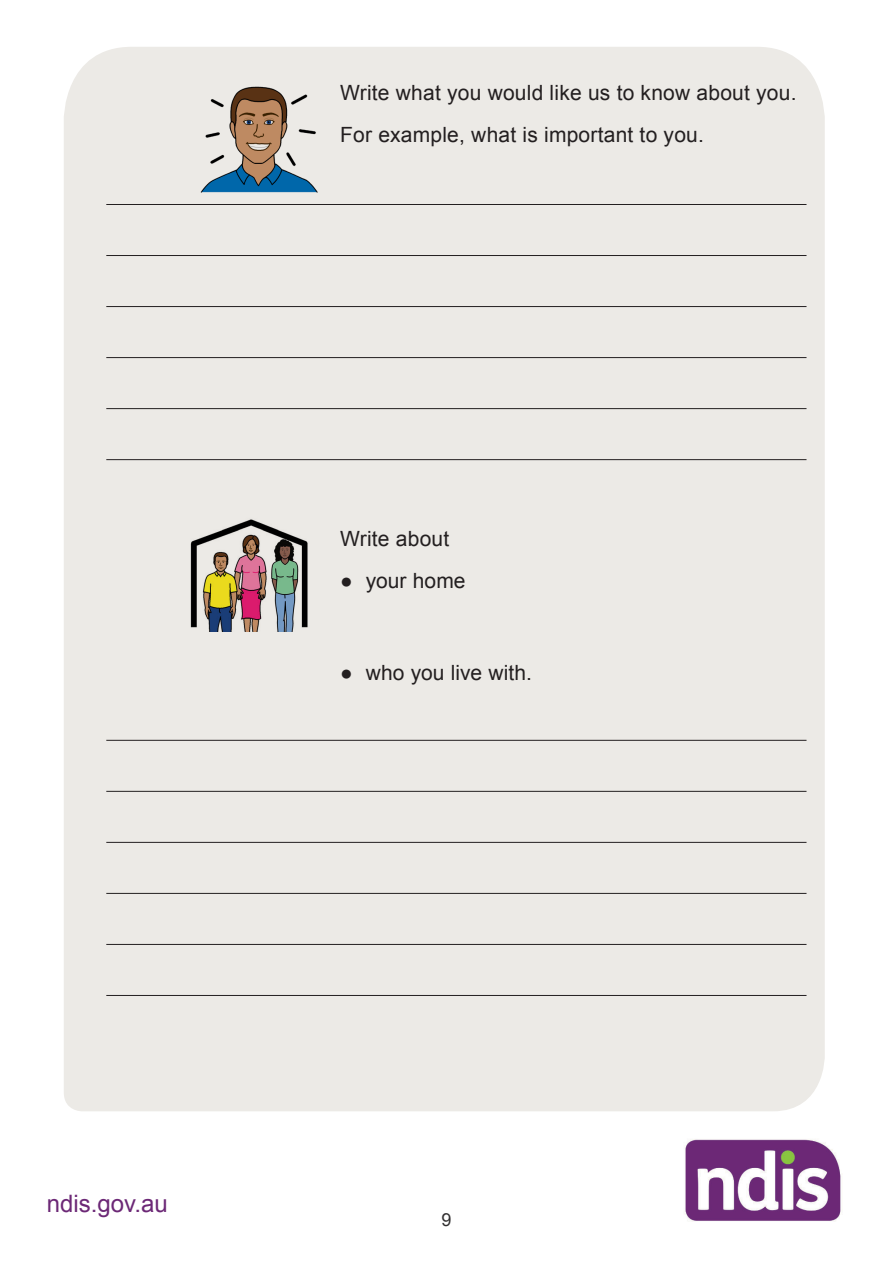
<style>
.page{position:relative;width:893px;height:1263px;background:#fff}
.page>*{position:absolute;margin:0;border:0;box-sizing:border-box;transform-origin:0 0}
.t1{font:24px "Arial";color:#6c2876}
.t2{font:21px/42px "Arial";letter-spacing:.01em;color:#231f20}
.t3{font:18px "Arial";color:#312f30}
</style>
<div class="page">
<img style="left:684px;top:1139px;width:157px;height:83px">
<div style="left:64px;top:47px;width:761px;height:1064px;background:#eceae6"></div>
<img style="left:189px;top:83px;width:130px;height:111px">
<hr style="left:106px;top:204px;width:700px;height:1px;background:#231f20">
<hr style="left:106px;top:255px;width:700px;height:1px;background:#231f20">
<hr style="left:106px;top:306px;width:700px;height:1px;background:#231f20">
<hr style="left:106px;top:357px;width:700px;height:1px;background:#231f20">
<hr style="left:106px;top:408px;width:700px;height:1px;background:#231f20">
<hr style="left:106px;top:459px;width:700px;height:1px;background:#231f20">
<img style="left:183px;top:515px;width:136px;height:116px">
<hr style="left:106px;top:740px;width:700px;height:1px;background:#231f20">
<hr style="left:106px;top:791px;width:700px;height:1px;background:#231f20">
<hr style="left:106px;top:842px;width:700px;height:1px;background:#231f20">
<hr style="left:106px;top:893px;width:700px;height:1px;background:#231f20">
<hr style="left:106px;top:944px;width:700px;height:1px;background:#231f20">
<hr style="left:106px;top:995px;width:700px;height:1px;background:#231f20">
<p class="t2" style="left:340px;top:72px;width:458px">Write what you would like us to know about you.<br>For example, what is important to you.</p>
<p class="t2" style="left:340px;top:518px;width:111px">Write about</p>
<p class="t2" style="left:340px;top:560px;width:127px">● your home</p>
<p class="t2" style="left:340px;top:652px;width:193px">● who you live with.</p>
<p class="t1" style="left:47px;top:1195px;width:122px">ndis.gov.au</p>
<p class="t3" style="left:441px;top:1209px;width:12px">9</p>
</div>
